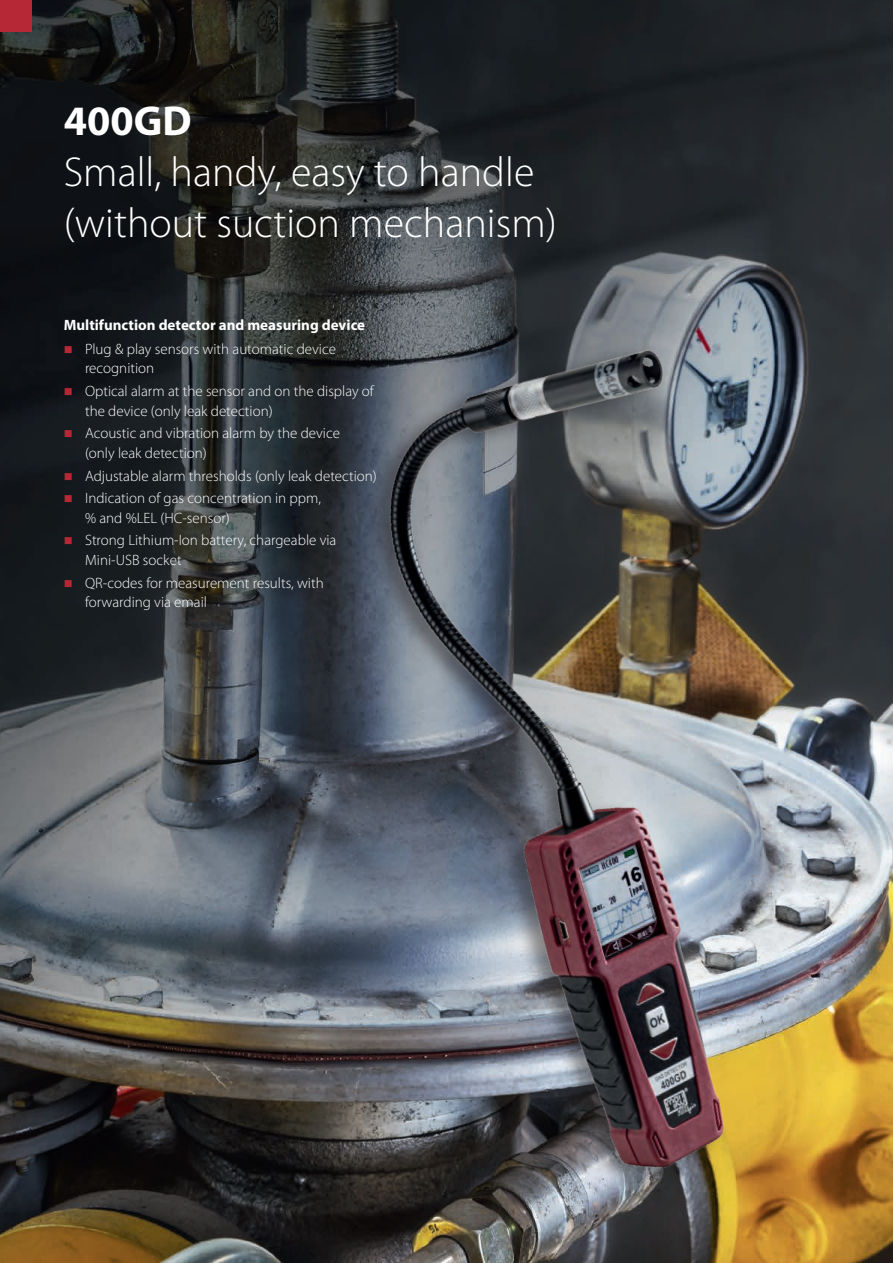
<style>
.page{position:relative;width:893px;height:1263px;background:#fff}
.page>*{position:absolute;margin:0;border:0;box-sizing:border-box;transform-origin:0 0}
.t1{font:300 42px/51px "Myriad Pro";color:#fff}
.t2{font:700 42px "Myriad Pro";color:#fff}
.t3{font:300 15px/19.5px "Myriad Pro";color:#fff}
.t4{font:700 15px "Myriad Pro";color:#fff}
.s1{color:#b72837}
</style>
<div class="page">
<img style="left:0;top:0;width:893px;height:1263px">
<img style="left:339px;top:317px;width:554px;height:886px">
<div style="left:0;top:0;width:32px;height:32px;background:#b72837"></div>
<svg style="left:73px;top:354px;width:12px;height:1px"></svg>
<svg style="left:73px;top:396px;width:12px;height:1px"></svg>
<svg style="left:73px;top:438px;width:12px;height:1px"></svg>
<svg style="left:73px;top:480px;width:12px;height:1px"></svg>
<svg style="left:73px;top:503px;width:12px;height:1px"></svg>
<svg style="left:73px;top:545px;width:12px;height:1px"></svg>
<svg style="left:73px;top:588px;width:12px;height:1px"></svg>
<h1 class="t2" style="left:64px;top:93px;width:129px">400GD</h1>
<h1 class="t1" style="left:64px;top:146px;width:495px">Small, handy, easy to handle (without suction mechanism)</h1>
<p class="t4" style="left:64px;top:315px;width:303px">Multifunction detector and measuring device</p>
<p class="t3" style="left:85px;top:339px;width:252px;text-indent:-21px"><span class="s1">■</span> Plug &amp; play sensors with automatic device recognition</p>
<p class="t3" style="left:85px;top:381px;width:290px;text-indent:-21px"><span class="s1">■</span> Optical alarm at the sensor and on the display of the device (only leak detection)</p>
<p class="t3" style="left:85px;top:423px;width:256px;text-indent:-21px"><span class="s1">■</span> Acoustic and vibration alarm by the device (only leak detection)</p>
<p class="t3" style="left:64px;top:466px;width:314px"><span class="s1">■</span> Adjustable alarm thresholds (only leak detection)</p>
<p class="t3" style="left:85px;top:488px;width:237px;text-indent:-21px"><span class="s1">■</span> Indication of gas concentration in ppm, % and %LEL (HC-sensor)</p>
<p class="t3" style="left:85px;top:530px;width:253px;text-indent:-21px"><span class="s1">■</span> Strong Lithium-Ion battery, chargeable via<br>Mini-USB socket</p>
<p class="t3" style="left:85px;top:573px;width:240px;text-indent:-21px"><span class="s1">■</span> QR-codes for measurement results, with forwarding via email</p>
</div>
